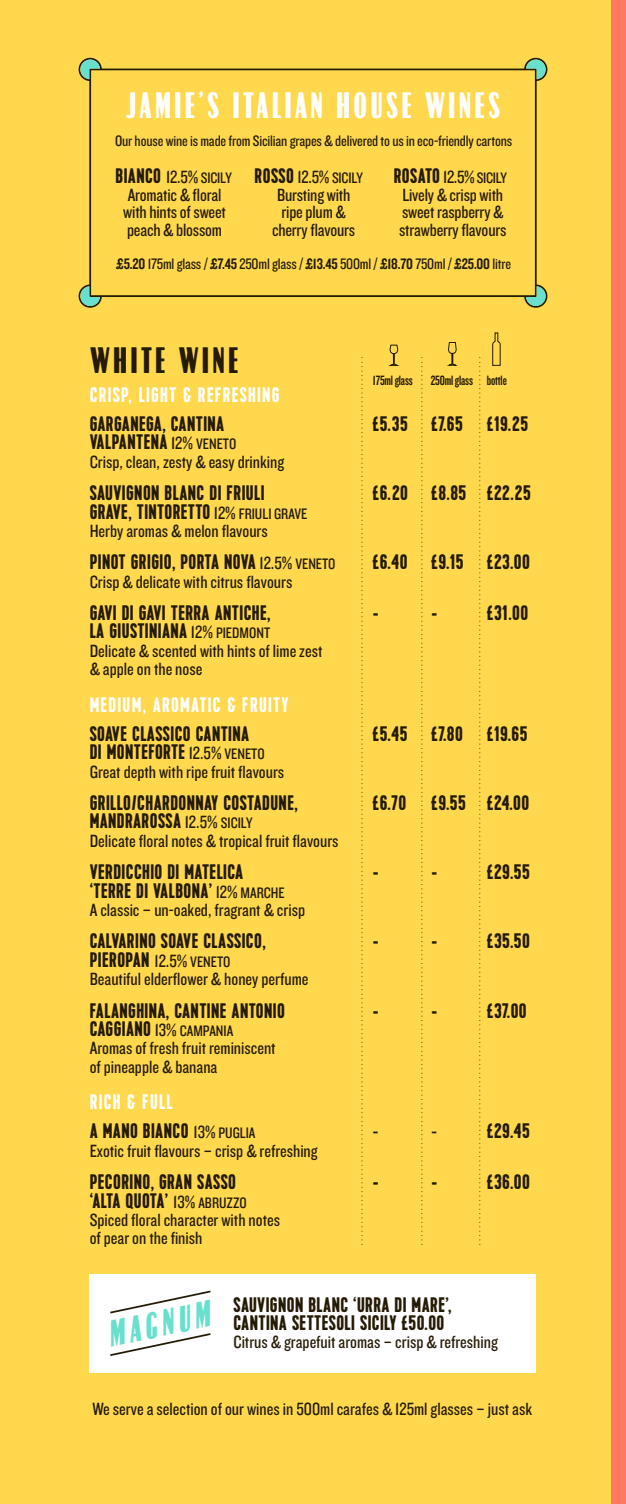
<style>
.page{position:relative;width:626px;height:1504px;background:#fff}
.page>*{position:absolute;margin:0;border:0;box-sizing:border-box;transform-origin:0 0}
.t1{font:36.75px "Rospi Clean";letter-spacing:.07em;color:#fff}
.t2{font:36.75px "Rospi Clean";letter-spacing:.07em;color:#251a05}
.t3{font:italic 36.75px "Rospi Clean";color:#69e0ce}
.t4{font:700 21px "Kapra";letter-spacing:.02em;color:#251a05}
.t5{font:700 21px "Kapra";letter-spacing:.06em;color:#fff}
.t6{font:700 21px "Kapra";color:#251a05}
.t7{font:18.38px/17.5px "Knockout HTF29 Junior Liteweight";color:#251a05}
.t8{font:18.38px "Knockout HTF50 Welterweight";color:#251a05}
.t9{font:15.75px "Knockout HTF29 Junior Liteweight";letter-spacing:-.01em;color:#251a05}
.t10{font:14px "Knockout HTF48 Featherweight";letter-spacing:-.01em;color:#251a05}
.s1{font-family:"Knockout HTF29 Junior Liteweight";font-weight:400;font-size:18.38px}
.s2{font-family:"Knockout HTF29 Junior Liteweight";font-weight:400;font-size:15.75px}
.s3{font-family:"Kapra";font-weight:700;font-size:21px}
.s4{font-size:18.38px}
.s5{font-family:"Knockout HTF49 Liteweight"}
.s6{font-family:"Knockout HTF50 Welterweight";font-weight:400;font-size:18.38px}
</style>
<div class="page">
<div style="left:0;top:0;width:610px;height:1503px;background:#ffd84d"></div>
<svg style="left:447px;top:342px;width:11px;height:24px"></svg>
<svg style="left:388px;top:344px;width:12px;height:22px"></svg>
<svg style="left:492px;top:332px;width:8px;height:34px"></svg>
<svg style="left:421px;top:357px;width:1px;height:888px"></svg>
<svg style="left:361px;top:357px;width:1px;height:888px"></svg>
<svg style="left:479px;top:357px;width:1px;height:888px"></svg>
<div style="left:89px;top:1273px;width:446px;height:99px;background:#fff"></div>
<svg style="left:110px;top:1290px;width:101px;height:24px"></svg>
<svg style="left:110px;top:1333px;width:101px;height:23px"></svg>
<svg style="left:80px;top:60px;width:465px;height:246px"></svg>
<div style="left:610px;top:0;width:15px;height:1503px;background:#ff7862"></div>
<p class="t1" style="left:125px;top:86px;width:376px">JAMIE’S ITALIAN HOUSE WINES</p>
<p class="t9" style="left:115px;top:133px;width:398px">Our house wine is made from Sicilian grapes &amp; delivered to us in eco-friendly cartons</p>
<p class="t4" style="left:115px;top:164px;width:118px">BIANCO <span class="s1">12.5%</span> <span class="s2">SICILY</span></p>
<p class="t7" style="left:123px;top:186px;width:104px">Aromatic &amp; floral with hints of sweet peach &amp; blossom</p>
<p class="t9" style="left:254px;top:170px;width:110px"><span class="s3">ROSSO</span> <span class="s4">12.5%</span> SICILY</p>
<p class="t7" style="left:272px;top:186px;width:85px;text-align:center">Bursting with ripe plum &amp; cherry flavours</p>
<p class="t4" style="left:393px;top:164px;width:115px">ROSATO <span class="s1">12.5%</span> <span class="s2">SICILY</span></p>
<p class="t7" style="left:399px;top:186px;width:109px">Lively &amp; crisp with sweet raspberry &amp; strawberry flavours</p>
<p class="t9" style="left:116px;top:256px;width:396px"><span class="s5">£5.20</span> 175ml glass / <span class="s5">£7.45</span> 250ml glass / <span class="s5">£13.45</span> 500ml / <span class="s5">£18.70</span> 750ml / <span class="s5">£25.00</span> litre</p>
<p class="t2" style="left:90px;top:340px;width:151px">WHITE WINE</p>
<p class="t10" style="left:372px;top:373px;width:41px">175ml glass</p>
<p class="t10" style="left:430px;top:373px;width:78px">250ml glass bottle</p>
<p class="t5" style="left:90px;top:382px;width:191px">CRISP, LIGHT &amp; REFRESHING</p>
<p class="t4" style="left:90px;top:411px;width:136px">GARGANEGA, CANTINA</p>
<p class="t4" style="left:372px;top:411px;width:157px">£5.35 £7.65 £19.25</p>
<p class="t4" style="left:90px;top:430px;width:148px">VALPANTENA <span class="s1">12%</span> <span class="s2">VENETO</span></p>
<p class="t7" style="left:90px;top:453px;width:196px">Crisp, clean, zesty &amp; easy drinking</p>
<p class="t4" style="left:90px;top:480px;width:176px">SAUVIGNON BLANC DI FRIULI</p>
<p class="t4" style="left:372px;top:480px;width:159px">£6.20 £8.85 £22.25</p>
<p class="t4" style="left:90px;top:499px;width:219px">GRAVE, TINTORETTO <span class="s1">12%</span> <span class="s2">FRIULI GRAVE</span></p>
<p class="t7" style="left:90px;top:522px;width:179px">Herby aromas &amp; melon flavours</p>
<p class="t4" style="left:90px;top:550px;width:247px">PINOT GRIGIO, PORTA NOVA <span class="s1">12.5%</span> <span class="s2">VENETO</span></p>
<p class="t4" style="left:372px;top:550px;width:158px">£6.40 £9.15 £23.00</p>
<p class="t7" style="left:90px;top:573px;width:204px">Crisp &amp; delicate with citrus flavours</p>
<p class="t4" style="left:90px;top:600px;width:182px">GAVI DI GAVI TERRA ANTICHE,</p>
<p class="t4" style="left:372px;top:600px;width:7px">-</p>
<p class="t4" style="left:431px;top:600px;width:98px">- £31.00</p>
<p class="t4" style="left:90px;top:619px;width:182px">LA GIUSTINIANA <span class="s1">12%</span> <span class="s2">PIEDMONT</span></p>
<p class="t7" style="left:90px;top:642px;width:234px;line-height:18.4px">Delicate &amp; scented with hints of lime zest &amp; apple on the nose</p>
<p class="t5" style="left:90px;top:692px;width:200px">MEDIUM, AROMATIC &amp; FRUITY</p>
<p class="t4" style="left:90px;top:721px;width:161px">SOAVE CLASSICO CANTINA</p>
<p class="t4" style="left:372px;top:721px;width:156px">£5.45 £7.80 £19.65</p>
<p class="t4" style="left:90px;top:739px;width:176px">DI MONTEFORTE <span class="s1">12.5%</span> <span class="s2">VENETO</span></p>
<p class="t7" style="left:90px;top:763px;width:196px">Great depth with ripe fruit flavours</p>
<p class="t4" style="left:90px;top:790px;width:209px">GRILLO/CHARDONNAY COSTADUNE,</p>
<p class="t4" style="left:372px;top:790px;width:158px">£6.70 £9.55 £24.00</p>
<p class="t4" style="left:90px;top:809px;width:164px">MANDRAROSSA <span class="s1">12.5%</span> <span class="s2">SICILY</span></p>
<p class="t7" style="left:90px;top:832px;width:250px">Delicate floral notes &amp; tropical fruit flavours</p>
<p class="t4" style="left:90px;top:859px;width:155px">VERDICCHIO DI MATELICA</p>
<p class="t4" style="left:372px;top:859px;width:7px">-</p>
<p class="t4" style="left:431px;top:859px;width:100px">- £29.55</p>
<p class="t4" style="left:90px;top:878px;width:196px">‘TERRE DI VALBONA’ <span class="s1">12%</span> <span class="s2">MARCHE</span></p>
<p class="t7" style="left:90px;top:901px;width:217px">A classic – un-oaked, fragrant &amp; crisp</p>
<p class="t4" style="left:90px;top:928px;width:177px">CALVARINO SOAVE CLASSICO,</p>
<p class="t4" style="left:372px;top:928px;width:7px">-</p>
<p class="t4" style="left:431px;top:928px;width:100px">- £35.50</p>
<p class="t4" style="left:90px;top:947px;width:142px">PIEROPAN <span class="s1">12.5%</span> <span class="s2">VENETO</span></p>
<p class="t7" style="left:90px;top:970px;width:220px">Beautiful elderflower &amp; honey perfume</p>
<p class="t4" style="left:90px;top:998px;width:196px">FALANGHINA, CANTINE ANTONIO</p>
<p class="t4" style="left:372px;top:998px;width:7px">-</p>
<p class="t4" style="left:431px;top:998px;width:97px">- £37.00</p>
<p class="t4" style="left:90px;top:1016px;width:145px">CAGGIANO <span class="s1">13%</span> <span class="s2">CAMPANIA</span></p>
<p class="t7" style="left:90px;top:1039px;width:187px;line-height:18.4px">Aromas of fresh fruit reminiscent of pineapple &amp; banana</p>
<p class="t5" style="left:90px;top:1089px;width:84px">RICH &amp; FULL</p>
<p class="t4" style="left:90px;top:1118px;width:167px">A MANO BIANCO <span class="s1">13%</span> <span class="s2">PUGLIA</span></p>
<p class="t8" style="left:372px;top:1122px;width:7px">-</p>
<p class="t4" style="left:431px;top:1118px;width:100px"><span class="s6">-</span> £29.45</p>
<p class="t7" style="left:90px;top:1142px;width:229px">Exotic fruit flavours – crisp &amp; refreshing</p>
<p class="t4" style="left:90px;top:1169px;width:148px">PECORINO, GRAN SASSO</p>
<p class="t4" style="left:372px;top:1169px;width:7px">-</p>
<p class="t4" style="left:431px;top:1169px;width:100px">- £36.00</p>
<p class="t6" style="left:90px;top:1187px;width:158px">‘ALTA QUOTA’ <span class="s1">13%</span> <span class="s2">ABRUZZO</span></p>
<p class="t7" style="left:90px;top:1210px;width:192px;line-height:18.4px">Spiced floral character with notes of pear on the finish</p>
<p class="t3" style="left:103px;top:1315px;width:105px;rotate:-12deg">MAGNUM</p>
<p class="t4" style="left:233px;top:1291px;width:219px">SAUVIGNON BLANC ‘URRA DI MARE’,</p>
<p class="t4" style="left:233px;top:1310px;width:212px">CANTINA SETTESOLI SICILY £50.00</p>
<p class="t7" style="left:233px;top:1333px;width:265px">Citrus &amp; grapefuit aromas – crisp &amp; refreshing</p>
<p class="t7" style="left:92px;top:1399px;width:441px">We serve a selection of our wines in 500ml carafes &amp; 125ml glasses – just ask</p>
</div>
